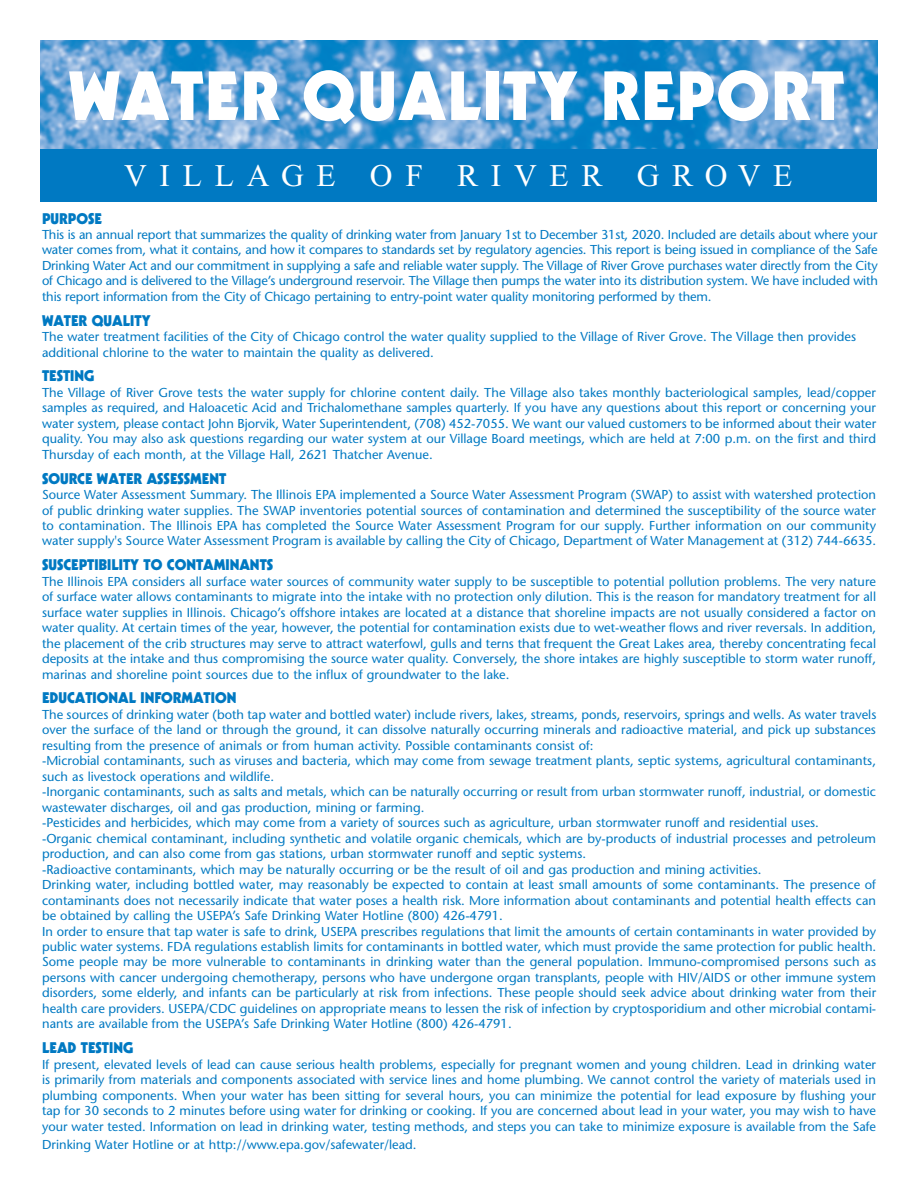
<style>
.page{position:relative;width:918px;height:1188px;background:#fff}
.page>*{position:absolute;margin:0;border:0;box-sizing:border-box;transform-origin:0 0}
.t1{font:900 67.5px "Kabel";letter-spacing:.025em;color:#fff}
.t2{font:31.5px "Times New Roman";letter-spacing:.405em;color:#fff}
.t3{font:900 15px "Kabel";color:#0079c2}
.t4{font:12.9px/15.5px "Stone Sans";color:#0079c2;text-align:justify}
</style>
<div class="page">
<div style="left:40px;top:148px;width:838px;height:54px;background:#0079c2"></div>
<img style="left:40px;top:40px;width:837px;height:108px">
<h1 class="t1" style="left:69px;top:53px;width:777px">WATER QUALITY REPORT</h1>
<h2 class="t2" style="left:124px;top:158px;width:670px">VILLAGE OF RIVER GROVE</h2>
<p class="t3" style="left:42px;top:209px;width:61px">PURPOSE</p>
<p class="t4" style="left:42px;top:227px;width:837px">This is an annual report that summarizes the quality of drinking water from January 1st to December 31st, 2020. Included are details about where your water comes from, what it contains, and how it compares to standards set by regulatory agencies. This report is being issued in compliance of the Safe Drinking Water Act and our commitment in supplying a safe and reliable water supply. The Village of River Grove purchases water directly from the City of Chicago and is delivered to the Village’s underground reservoir. The Village then pumps the water into its distribution system. We have included with this report information from the City of Chicago pertaining to entry-point water quality monitoring performed by them.</p>
<p class="t3" style="left:42px;top:311px;width:110px">WATER QUALITY</p>
<p class="t4" style="left:42px;top:329px;width:816px">The water treatment facilities of the City of Chicago control the water quality supplied to the Village of River Grove. The Village then provides additional chlorine to the water to maintain the quality as delivered.</p>
<p class="t3" style="left:42px;top:367px;width:54px">TESTING</p>
<p class="t4" style="left:42px;top:385px;width:836px">The Village of River Grove tests the water supply for chlorine content daily. The Village also takes monthly bacteriological samples, lead/copper samples as required, and Haloacetic Acid and Trichalomethane samples quarterly. If you have any questions about this report or concerning your water system, please contact John Bjorvik, Water Superintendent, (708) 452-7055. We want our valued customers to be informed about their water quality. You may also ask questions regarding our water system at our Village Board meetings, which are held at 7:00 p.m. on the first and third Thursday of each month, at the Village Hall, 2621 Thatcher Avenue.</p>
<p class="t3" style="left:42px;top:469px;width:186px">SOURCE WATER ASSESSMENT</p>
<p class="t4" style="left:42px;top:487px;width:836px">Source Water Assessment Summary. The Illinois EPA implemented a Source Water Assessment Program (SWAP) to assist with watershed protection of public drinking water supplies. The SWAP inventories potential sources of contamination and determined the susceptibility of the source water to contamination. The Illinois EPA has completed the Source Water Assessment Program for our supply. Further information on our community water supply's Source Water Assessment Program is available by calling the City of Chicago, Department of Water Management at (312) 744-6635.</p>
<p class="t3" style="left:42px;top:555px;width:233px">SUSCEPTIBILITY TO CONTAMINANTS</p>
<p class="t4" style="left:42px;top:573px;width:836px">The Illinois EPA considers all surface water sources of community water supply to be susceptible to potential pollution problems. The very nature of surface water allows contaminants to migrate into the intake with no protection only dilution. This is the reason for mandatory treatment for all surface water supplies in Illinois. Chicago’s offshore intakes are located at a distance that shoreline impacts are not usually considered a factor on water quality. At certain times of the year, however, the potential for contamination exists due to wet-weather flows and river reversals. In addition, the placement of the crib structures may serve to attract waterfowl, gulls and terns that frequent the Great Lakes area, thereby concentrating fecal deposits at the intake and thus compromising the source water quality. Conversely, the shore intakes are highly susceptible to storm water runoff, marinas and shoreline point sources due to the influx of groundwater to the lake.</p>
<p class="t3" style="left:42px;top:688px;width:196px">EDUCATIONAL INFORMATION</p>
<p class="t4" style="left:42px;top:706px;width:836px;text-align:left">The sources of drinking water (both tap water and bottled water) include rivers, lakes, streams, ponds, reservoirs, springs and wells. As water travels over the surface of the land or through the ground, it can dissolve naturally occurring minerals and radioactive material, and pick up substances resulting from the presence of animals or from human activity. Possible contaminants consist of:<br>-Microbial contaminants, such as viruses and bacteria, which may come from sewage treatment plants, septic systems, agricultural contaminants, such as livestock operations and wildlife.<br>-Inorganic contaminants, such as salts and metals, which can be naturally occurring or result from urban stormwater runoff, industrial, or domestic wastewater discharges, oil and gas production, mining or farming.<br>-Pesticides and herbicides, which may come from a variety of sources such as agriculture, urban stormwater runoff and residential uses.<br>-Organic chemical contaminant, including synthetic and volatile organic chemicals, which are by-products of industrial processes and petroleum production, and can also come from gas stations, urban stormwater runoff and septic systems.<br>-Radioactive contaminants, which may be naturally occurring or be the result of oil and gas production and mining activities.<br>Drinking water, including bottled water, may reasonably be expected to contain at least small amounts of some contaminants. The presence of contaminants does not necessarily indicate that water poses a health risk. More information about contaminants and potential health effects can be obtained by calling the USEPA’s Safe Drinking Water Hotline (800) 426-4791.<br>In order to ensure that tap water is safe to drink, USEPA prescribes regulations that limit the amounts of certain contaminants in water provided by public water systems. FDA regulations establish limits for contaminants in bottled water, which must provide the same protection for public health.<br>Some people may be more vulnerable to contaminants in drinking water than the general population. Immuno-compromised persons such as persons with cancer undergoing chemotherapy, persons who have undergone organ transplants, people with HIV/AIDS or other immune system disorders, some elderly, and infants can be particularly at risk from infections. These people should seek advice about drinking water from their health care providers. USEPA/CDC guidelines on appropriate means to lessen the risk of infection by cryptosporidium and other microbial contami&shy;nants are available from the USEPA’s Safe Drinking Water Hotline (800) 426-4791.</p>
<p class="t3" style="left:42px;top:1038px;width:93px">LEAD TESTING</p>
<p class="t4" style="left:42px;top:1056px;width:836px">If present, elevated levels of lead can cause serious health problems, especially for pregnant women and young children. Lead in drinking water is primarily from materials and components associated with service lines and home plumbing. We cannot control the variety of materials used in plumbing components. When your water has been sitting for several hours, you can minimize the potential for lead exposure by flushing your tap for 30 seconds to 2 minutes before using water for drinking or cooking. If you are concerned about lead in your water, you may wish to have your water tested. Information on lead in drinking water, testing methods, and steps you can take to minimize exposure is available from the Safe</p>
<p class="t4" style="left:42px;top:1136px;width:376px">Drinking Water Hotline or at http://www.epa.gov/safewater/lead.</p>
</div>
